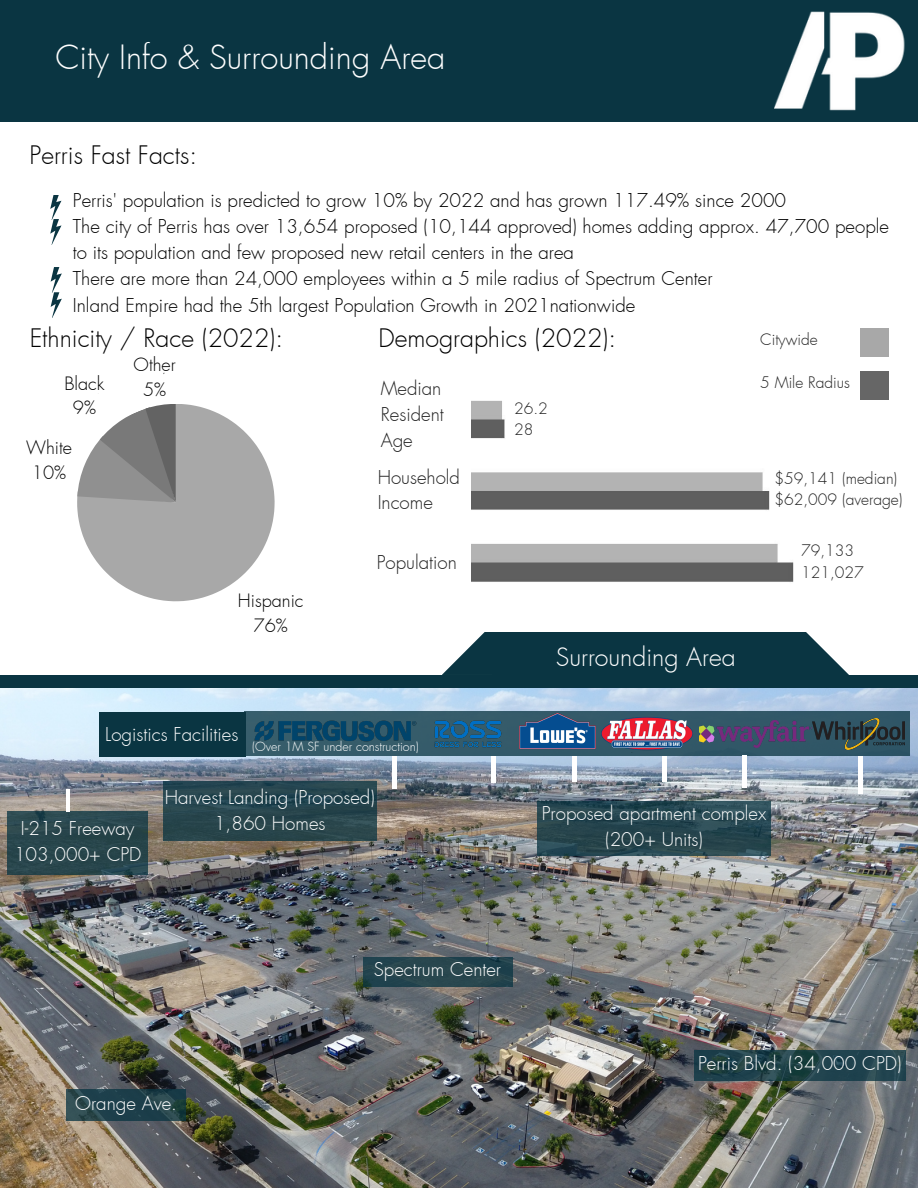
<style>
.page{position:relative;width:918px;height:1188px;background:#fff}
.page>*{position:absolute;margin:0;border:0;box-sizing:border-box;transform-origin:0 0}
.t1{font:300 32.7px "Futura";color:#fff}
.t2{font:300 24.9px "Futura";color:#000}
.t3{font:300 24.9px "Futura";color:#fff}
.t4{font:300 18.75px/26.1px "Futura";color:#000}
.t5{font:300 18.75px/25.8px "Futura";color:#fff;text-align:center}
.t6{font:300 18.75px/25.8px "Futura";color:#222}
.t7{font:300 18px/24.8px "Futura";color:#000;text-align:center}
.t8{font:300 15.6px/21.3px "Futura";color:#222}
.t9{font:300 12.45px "Futura";color:#fff}
.t10{font:300 10.95px/15.3px "Futura";color:#000;text-align:center}
</style>
<div class="page">
<div style="left:0;top:0;width:918px;height:121px;background:#0a3542"></div>
<img style="left:0;top:687px;width:918px;height:501px">
<div style="left:244px;top:712px;width:666px;height:44px;background:#355b6a"></div>
<img style="left:513px;top:687px;width:86px;height:88px">
<img style="left:599px;top:687px;width:96px;height:95px">
<div style="left:0;top:675px;width:918px;height:12px;background:#0a3542"></div>
<div style="left:492px;top:627px;width:309px;height:54px;background:#0a3542"></div>
<svg style="left:801px;top:632px;width:48px;height:43px"></svg>
<svg style="left:442px;top:632px;width:50px;height:43px"></svg>
<img style="left:471px;top:400px;width:323px;height:182px">
<div style="left:99px;top:712px;width:146px;height:44px;background:#0a3542"></div>
<img style="left:434px;top:720px;width:68px;height:28px">
<img style="left:813px;top:719px;width:92px;height:30px">
<div style="left:8px;top:812px;width:140px;height:63px;background:#28464c"></div>
<svg style="left:67px;top:1090px;width:119px;height:30px;background:#22424b"></svg>
<svg style="left:694px;top:1050px;width:211px;height:30px;background:#20424a"></svg>
<svg style="left:163px;top:781px;width:214px;height:60px;background:#26454d"></svg>
<div style="left:363px;top:958px;width:150px;height:29px;background:#27454e"></div>
<svg style="left:537px;top:801px;width:234px;height:54px;background:#274650"></svg>
<hr style="left:492px;top:756px;width:4px;height:26px;background:#fff">
<hr style="left:393px;top:756px;width:4px;height:33px;background:#fff">
<hr style="left:66px;top:789px;width:3px;height:22px;background:#fff">
<hr style="left:573px;top:756px;width:4px;height:26px;background:#fff">
<hr style="left:859px;top:756px;width:4px;height:38px;background:#fff">
<hr style="left:743px;top:756px;width:4px;height:32px;background:#fff">
<hr style="left:663px;top:756px;width:4px;height:26px;background:#fff">
<img style="left:700px;top:721px;width:111px;height:27px">
<img style="left:254px;top:720px;width:162px;height:22px">
<img style="left:774px;top:11px;width:131px;height:100px">
<svg style="left:50px;top:195px;width:11px;height:50px"></svg>
<div style="left:360px;top:600px;width:558px;height:32px;background:#fff"></div>
<div style="left:860px;top:328px;width:29px;height:28px;background:#a8a8a8"></div>
<div style="left:860px;top:371px;width:29px;height:28px;background:#666"></div>
<svg style="left:77px;top:404px;width:198px;height:197px"></svg>
<svg style="left:51px;top:268px;width:11px;height:50px"></svg>
<h1 class="t1" style="left:55px;top:42px;width:391px">City Info &amp; Surrounding Area</h1>
<h2 class="t2" style="left:30px;top:143px;width:169px">Perris Fast Facts:</h2>
<p class="t4" style="left:73px;top:189px;width:818px">Perris' population is predicted to grow 10% by 2022 and has grown 117.49% since 2000<br>The city of Perris has over 13,654 proposed (10,144 approved) homes adding approx. 47,700 people to its population and few proposed new retail centers in the area<br>There are more than 24,000 employees within a 5 mile radius of Spectrum Center<br>Inland Empire had the 5th largest Population Growth in 2021nationwide</p>
<h2 class="t2" style="left:30px;top:327px;width:255px">Ethnicity / Race (2022):</h2>
<h2 class="t2" style="left:378px;top:327px;width:239px">Demographics (2022):</h2>
<p class="t8" style="left:760px;top:330px;width:59px">Citywide</p>
<p class="t6" style="left:381px;top:377px;width:62px">Median</p>
<p class="t8" style="left:760px;top:373px;width:91px">5 Mile Radius</p>
<p class="t6" style="left:381px;top:403px;width:65px">Resident<br>Age</p>
<p class="t6" style="left:378px;top:465px;width:84px">Household<br>Income</p>
<p class="t7" style="left:134px;top:354px;width:44px">Other<br>5%</p>
<p class="t10" style="left:139px;top:367px;width:27px">Other<br>5%</p>
<p class="t7" style="left:64px;top:372px;width:42px">Black<br>9%</p>
<p class="t7" style="left:26px;top:437px;width:47px">White<br>10%</p>
<p class="t10" style="left:77px;top:392px;width:26px">Black<br>9%</p>
<p class="t8" style="left:514px;top:399px;width:35px">26.2<br>28</p>
<p class="t10" style="left:19px;top:462px;width:30px">White</p>
<p class="t8" style="left:774px;top:469px;width:130px">$59,141 (median) $62,009 (average)</p>
<p class="t7" style="left:238px;top:589px;width:67px">Hispanic<br>76%</p>
<p class="t6" style="left:377px;top:550px;width:82px">Population</p>
<p class="t5" style="left:105px;top:722px;width:135px">Logistics Facilities</p>
<p class="t9" style="left:252px;top:740px;width:168px">(Over 1M SF under construction)</p>
<p class="t5" style="left:14px;top:817px;width:129px">I-215 Freeway<br>103,000+ CPD</p>
<p class="t5" style="left:165px;top:786px;width:212px">Harvest Landing (Proposed)<br>1,860 Homes</p>
<p class="t5" style="left:374px;top:958px;width:129px">Spectrum Center</p>
<p class="t5" style="left:75px;top:1092px;width:103px">Orange Ave.</p>
<h2 class="t3" style="left:556px;top:645px;width:181px">Surrounding Area</h2>
<p class="t8" style="left:801px;top:541px;width:64px">79,133<br>121,027</p>
<p class="t5" style="left:542px;top:802px;width:226px">Proposed apartment complex (200+ Units)</p>
<p class="t5" style="left:698px;top:1052px;width:205px">Perris Blvd. (34,000 CPD)</p>
</div>
